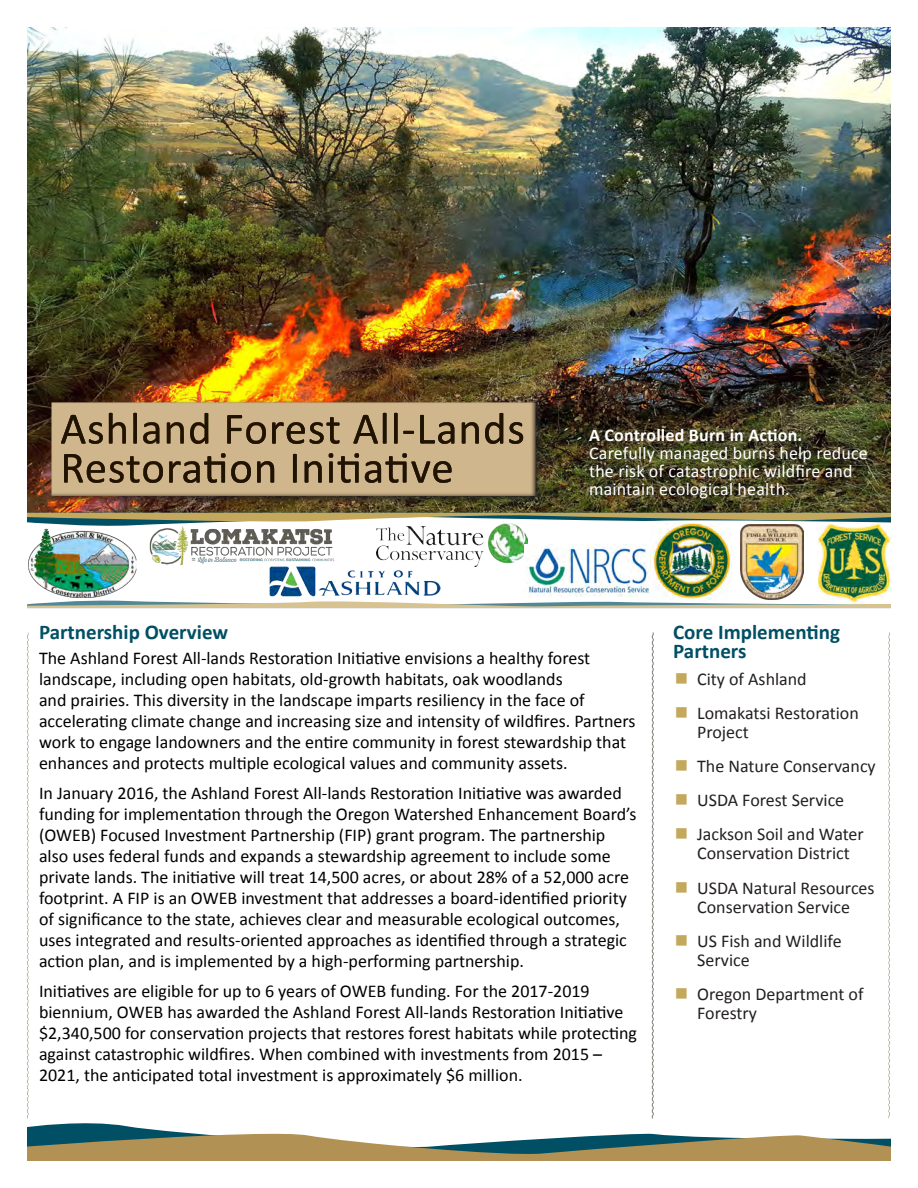
<style>
.page{position:relative;width:918px;height:1188px;background:#fff}
.page>*{position:absolute;margin:0;border:0;box-sizing:border-box;transform-origin:0 0}
.t1{font:700 21px/19.5px "Calibri";color:#014f64}
.P_style{font:18px/21px "Calibri";color:#000}
.t2{font:18px/19px "Calibri";color:#231f20}
.t3{font:18px/18px "Calibri";letter-spacing:.01em;color:#fff}
.s1{font-weight:700}
</style>
<div class="page">
<img style="left:27px;top:27px;width:864px;height:486px">
<svg style="left:27px;top:513px;width:864px;height:13px"></svg>
<svg style="left:27px;top:600px;width:864px;height:8px"></svg>
<div style="left:49px;top:400px;width:495px;height:104px;background:#231f20;opacity:.75"></div>
<div style="left:37px;top:399px;width:545px;height:100px;background:#231f20;opacity:.75"></div>
<img style="left:149px;top:526px;width:186px;height:39px">
<img style="left:376px;top:523px;width:151px;height:44px">
<img style="left:28px;top:528px;width:109px;height:69px">
<img style="left:740px;top:525px;width:63px;height:75px">
<img style="left:269px;top:565px;width:172px;height:32px">
<img style="left:818px;top:523px;width:74px;height:80px">
<img style="left:525px;top:545px;width:126px;height:51px">
<img style="left:651px;top:523px;width:81px;height:77px">
<svg style="left:27px;top:632px;width:864px;height:529px"></svg>
<p class="t3" style="left:589px;top:426px;width:280px"><span class="s1">A Controlled Burn in Action.<br></span>Carefully managed burns help reduce the risk of catastrophic wildfire and maintain ecological health.</p>
<h1 class="t1" style="left:39px;top:622px;width:191px">Partnership Overview</h1>
<p class="P_style" style="left:39px;top:648px;width:598px">The Ashland Forest All-lands Restoration Initiative envisions a healthy forest landscape, including open habitats, old-growth habitats, oak woodlands<br>and prairies. This diversity in the landscape imparts resiliency in the face of accelerating climate change and increasing size and intensity of wildfires. Partners work to engage landowners and the entire community in forest stewardship that enhances and protects multiple ecological values and community assets.</p>
<p class="P_style" style="left:39px;top:783px;width:599px">In January 2016, the Ashland Forest All-lands Restoration Initiative was awarded funding for implementation through the Oregon Watershed Enhancement Board’s (OWEB) Focused Investment Partnership (FIP) grant program. The partnership also uses federal funds and expands a stewardship agreement to include some private lands. The initiative will treat 14,500 acres, or about 28% of a 52,000 acre footprint. A FIP is an OWEB investment that addresses a board-identified priority of significance to the state, achieves clear and measurable ecological outcomes, uses integrated and results-oriented approaches as identified through a strategic action plan, and is implemented by a high-performing partnership.</p>
<p class="P_style" style="left:39px;top:981px;width:599px">Initiatives are eligible for up to 6 years of OWEB funding. For the 2017-2019 biennium, OWEB has awarded the Ashland Forest All-lands Restoration Initiative $2,340,500 for conservation projects that restores forest habitats while protecting against catastrophic wildfires. When combined with investments from 2015 – 2021, the anticipated total investment is approximately $6 million.</p>
<h1 class="t1" style="left:673px;top:622px;width:168px">Core Implementing<br>Partners</h1>
<p class="t2" style="left:697px;top:669px;width:111px">City of Ashland</p>
<p class="t2" style="left:697px;top:703px;width:163px">Lomakatsi Restoration<br>Project</p>
<p class="t2" style="left:697px;top:757px;width:180px">The Nature Conservancy</p>
<p class="t2" style="left:697px;top:791px;width:149px">USDA Forest Service</p>
<p class="t2" style="left:697px;top:825px;width:168px">Jackson Soil and Water<br>Conservation District</p>
<p class="t2" style="left:697px;top:878px;width:179px">USDA Natural Resources<br>Conservation Service</p>
<p class="t2" style="left:697px;top:931px;width:146px">US Fish and Wildlife<br>Service</p>
<p class="t2" style="left:697px;top:985px;width:168px">Oregon Department of<br>Forestry</p>
</div>
